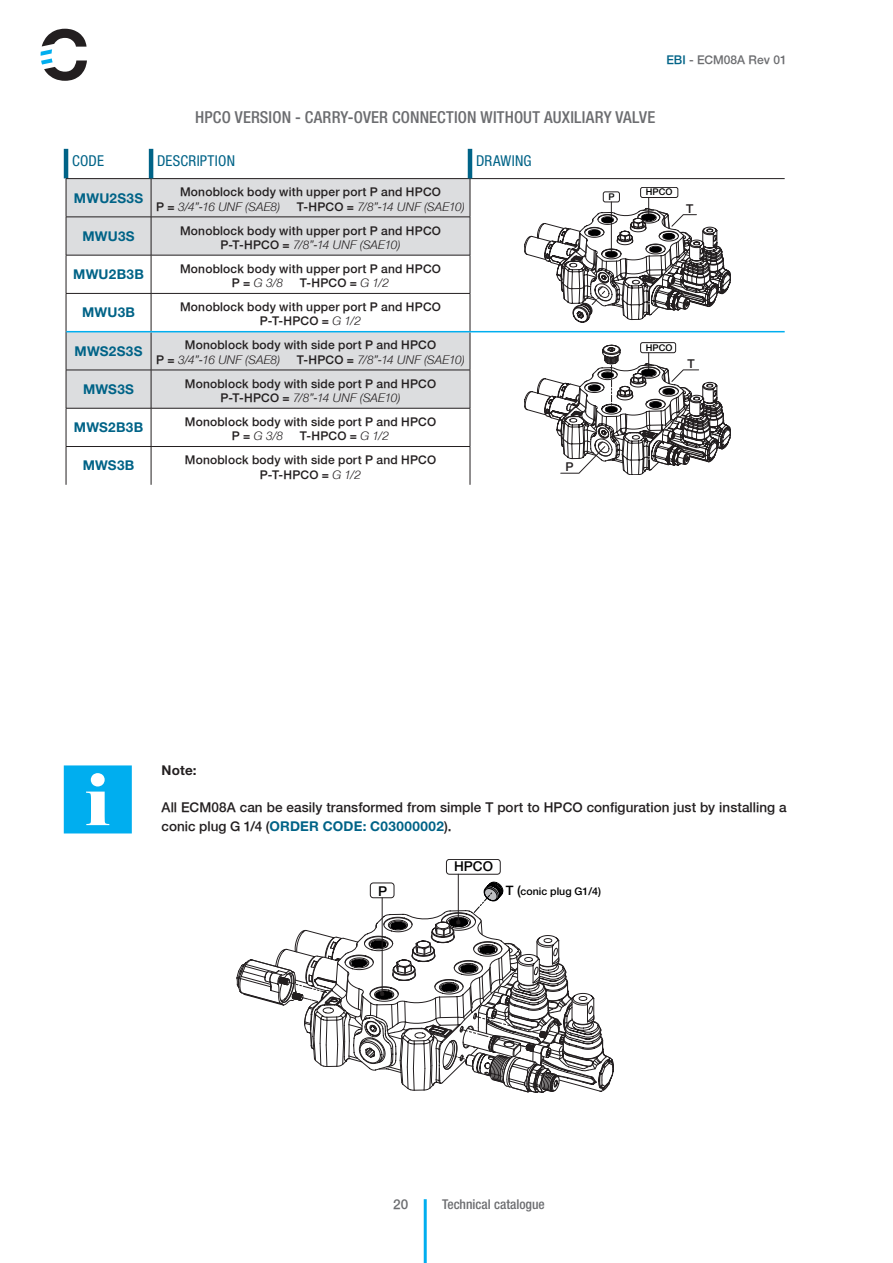
<style>
.page{position:relative;width:893px;height:1263px;background:#fff}
.page>*{position:absolute;margin:0;border:0;box-sizing:border-box;transform-origin:0 0}
.t1{font:500 condensed 16.5px "Helvetica Neue LT Pro";letter-spacing:.01em;color:#6c6d70}
.t2{font:condensed 15px "Helvetica Neue LT Std";letter-spacing:.015em;color:#006387}
.t3{font:500 13.65px "Helvetica Neue";color:#000001}
.t4{font:500 13.5px/19.5px "Helvetica Neue";letter-spacing:.005em;color:#231f20}
.t5{font:700 13.5px "Helvetica Neue LT Std";letter-spacing:.015em;color:#006387}
.t6{font:500 condensed 13.5px "Helvetica Neue LT Pro";color:#6c6d70}
.t7{font:700 13.5px "Helvetica Neue LT Std";color:#231f20}
.t8{font:500 13.5px "Helvetica Neue";color:#6c6d70}
.t9{font:500 12.15px "Helvetica Neue";color:#231f20}
.t10{font:500 12px "Helvetica Neue";letter-spacing:.015em;color:#231f20}
.t11{font:italic 12px "Helvetica Neue";letter-spacing:.005em;color:#231f20}
.t12{font:500 12px "Helvetica Neue";color:#6c6d70}
.t13{font:500 10.65px "Helvetica Neue";color:#000001}
.t14{font:500 9.3px "Helvetica Neue";color:#000001}
.s1{color:#006387}
.s2{font-weight:500;font-style:normal}
.s3{font-weight:400;font-style:italic}
.s4{font-family:"Helvetica Neue LT Std";font-weight:700;color:#006387}
.s5{font-size:13.05px}
</style>
<div class="page">
<hr style="left:424px;top:1199px;width:3px;height:64px;background:#00aeef">
<svg style="left:41px;top:29px;width:46px;height:52px"></svg>
<svg style="left:64px;top:765px;width:68px;height:68px;background:#24b9f1"></svg>
<hr style="left:458px;top:874px;width:1px;height:48px;background:#231f20">
<div style="left:446px;top:859px;width:55px;height:16px;border:1px solid #231f20;border-radius:3px"></div>
<svg style="left:236px;top:881px;width:378px;height:212px"></svg>
<svg style="left:67px;top:179px;width:403px;height:229px;fill:#dcdddf"></svg>
<hr style="left:64px;top:149px;width:4px;height:29px;background:#006387">
<hr style="left:66px;top:179px;width:1px;height:38px;background:#231f20">
<hr style="left:66px;top:217px;width:1px;height:38px;background:#231f20">
<hr style="left:66px;top:255px;width:1px;height:38px;background:#231f20">
<hr style="left:66px;top:294px;width:1px;height:38px;background:#231f20">
<hr style="left:66px;top:332px;width:1px;height:38px;background:#231f20">
<hr style="left:66px;top:370px;width:1px;height:38px;background:#231f20">
<hr style="left:66px;top:408px;width:1px;height:38px;background:#231f20">
<hr style="left:66px;top:447px;width:1px;height:38px;background:#231f20">
<hr style="left:66px;top:178px;width:85px;height:1px;background:#231f20">
<hr style="left:151px;top:178px;width:319px;height:1px;background:#231f20">
<hr style="left:151px;top:179px;width:1px;height:38px;background:#231f20">
<hr style="left:151px;top:217px;width:1px;height:38px;background:#231f20">
<hr style="left:66px;top:293px;width:85px;height:1px;background:#231f20">
<hr style="left:151px;top:293px;width:319px;height:1px;background:#231f20">
<hr style="left:151px;top:332px;width:1px;height:38px;background:#231f20">
<hr style="left:151px;top:370px;width:1px;height:38px;background:#231f20">
<hr style="left:66px;top:446px;width:85px;height:1px;background:#231f20">
<hr style="left:151px;top:446px;width:319px;height:1px;background:#231f20">
<hr style="left:470px;top:178px;width:315px;height:1px;background:#231f20">
<hr style="left:470px;top:179px;width:1px;height:38px;background:#231f20">
<hr style="left:470px;top:217px;width:1px;height:38px;background:#231f20">
<hr style="left:470px;top:332px;width:1px;height:38px;background:#231f20">
<hr style="left:470px;top:370px;width:1px;height:38px;background:#231f20">
<hr style="left:66px;top:217px;width:85px;height:1px;background:#231f20">
<hr style="left:151px;top:217px;width:319px;height:1px;background:#231f20">
<hr style="left:66px;top:255px;width:85px;height:1px;background:#231f20">
<hr style="left:151px;top:255px;width:319px;height:1px;background:#231f20">
<hr style="left:151px;top:255px;width:1px;height:38px;background:#231f20">
<hr style="left:470px;top:255px;width:1px;height:38px;background:#231f20">
<hr style="left:151px;top:294px;width:1px;height:37px;background:#231f20">
<hr style="left:470px;top:294px;width:1px;height:37px;background:#231f20">
<hr style="left:66px;top:370px;width:85px;height:1px;background:#231f20">
<hr style="left:151px;top:370px;width:319px;height:1px;background:#231f20">
<hr style="left:66px;top:408px;width:85px;height:1px;background:#231f20">
<hr style="left:151px;top:408px;width:319px;height:1px;background:#231f20">
<hr style="left:151px;top:408px;width:1px;height:38px;background:#231f20">
<hr style="left:470px;top:408px;width:1px;height:38px;background:#231f20">
<hr style="left:151px;top:447px;width:1px;height:38px;background:#231f20">
<hr style="left:470px;top:447px;width:1px;height:38px;background:#231f20">
<hr style="left:149px;top:149px;width:4px;height:29px;background:#006387">
<hr style="left:468px;top:149px;width:4px;height:29px;background:#006387">
<hr style="left:66px;top:331px;width:85px;height:1px;background:#00aeef">
<hr style="left:151px;top:331px;width:319px;height:1px;background:#00aeef">
<hr style="left:470px;top:331px;width:315px;height:1px;background:#00aeef">
<div style="left:640px;top:187px;width:38px;height:11px;border:1px solid #231f20;border-radius:2px"></div>
<div style="left:603px;top:192px;width:17px;height:10px;border:1px solid #231f20;border-radius:2px"></div>
<svg style="left:524px;top:197px;width:207px;height:126px"></svg>
<div style="left:640px;top:342px;width:36px;height:11px;border:1px solid #231f20;border-radius:2px"></div>
<svg style="left:524px;top:345px;width:207px;height:130px"></svg>
<p class="t12" style="left:666px;top:52px;width:122px"><span class="s1">EBI</span> - ECM08A Rev 01</p>
<p class="t1" style="left:195px;top:107px;width:462px">HPCO VERSION - CARRY-OVER CONNECTION WITHOUT AUXILIARY VALVE</p>
<p class="t2" style="left:72px;top:152px;width:34px">CODE</p>
<p class="t2" style="left:157px;top:152px;width:79px">DESCRIPTION</p>
<p class="t2" style="left:476px;top:152px;width:57px">DRAWING</p>
<p class="t5" style="left:74px;top:189px;width:71px">MWU2S3S</p>
<p class="t10" style="left:180px;top:185px;width:262px">Monoblock body with upper port P and HPCO</p>
<p class="t11" style="left:156px;top:199px;width:126px"><span class="s2">P =</span> 3/4”-16 UNF (SAE8)</p>
<p class="t11" style="left:297px;top:199px;width:169px"><span class="s2">T-HPCO =</span> 7/8”-14 UNF (SAE10)</p>
<p class="t9" style="left:686px;top:201px;width:9px">T</p>
<p class="t14" style="left:646px;top:187px;width:28px">HPCO</p>
<p class="t14" style="left:608px;top:192px;width:8px">P</p>
<p class="t5" style="left:82px;top:228px;width:54px">MWU3S</p>
<p class="t10" style="left:180px;top:223px;width:262px">Monoblock body with upper port P and HPCO</p>
<p class="t11" style="left:221px;top:237px;width:181px"><span class="s2">P-T-HPCO =</span> 7/8”-14 UNF (SAE10)</p>
<p class="t5" style="left:73px;top:266px;width:72px">MWU2B3B</p>
<p class="t10" style="left:180px;top:261px;width:262px">Monoblock body with upper port P and HPCO</p>
<p class="t11" style="left:232px;top:276px;width:53px"><span class="s2">P =</span> G 3/8</p>
<p class="t10" style="left:300px;top:276px;width:91px">T-HPCO = <span class="s3">G 1/2</span></p>
<p class="t5" style="left:82px;top:304px;width:54px">MWU3B</p>
<p class="t10" style="left:180px;top:300px;width:262px">Monoblock body with upper port P and HPCO</p>
<p class="t10" style="left:260px;top:314px;width:103px">P-T-HPCO = <span class="s3">G 1/2</span></p>
<p class="t5" style="left:75px;top:342px;width:69px">MWS2S3S</p>
<p class="t10" style="left:185px;top:338px;width:253px">Monoblock body with side port P and HPCO</p>
<p class="t11" style="left:156px;top:352px;width:126px"><span class="s2">P =</span> 3/4”-16 UNF (SAE8)</p>
<p class="t11" style="left:297px;top:352px;width:169px"><span class="s2">T-HPCO =</span> 7/8”-14 UNF (SAE10)</p>
<p class="t9" style="left:687px;top:356px;width:9px">T</p>
<p class="t14" style="left:646px;top:342px;width:28px">HPCO</p>
<p class="t5" style="left:83px;top:381px;width:53px">MWS3S</p>
<p class="t10" style="left:185px;top:376px;width:253px">Monoblock body with side port P and HPCO</p>
<p class="t11" style="left:221px;top:391px;width:181px"><span class="s2">P-T-HPCO =</span> 7/8”-14 UNF (SAE10)</p>
<p class="t5" style="left:74px;top:419px;width:71px">MWS2B3B</p>
<p class="t10" style="left:185px;top:414px;width:253px">Monoblock body with side port P and HPCO</p>
<p class="t11" style="left:232px;top:429px;width:53px"><span class="s2">P =</span> G 3/8</p>
<p class="t10" style="left:300px;top:429px;width:91px">T-HPCO = <span class="s3">G 1/2</span></p>
<p class="t5" style="left:83px;top:457px;width:53px">MWS3B</p>
<p class="t10" style="left:185px;top:453px;width:253px">Monoblock body with side port P and HPCO</p>
<p class="t10" style="left:260px;top:467px;width:103px">P-T-HPCO = <span class="s3">G 1/2</span></p>
<p class="t9" style="left:565px;top:460px;width:10px">P</p>
<p class="t7" style="left:162px;top:762px;width:37px">Note:</p>
<p class="t4" style="left:162px;top:797px;width:627px">All ECM08A can be easily transformed from simple T port to HPCO configuration just by installing a conic plug G 1/4 (<span class="s4">ORDER CODE: C03000002</span>).</p>
<p class="t3" style="left:378px;top:883px;width:11px">P</p>
<p class="t3" style="left:454px;top:858px;width:41px">HPCO</p>
<p class="t13" style="left:506px;top:885px;width:97px"><span class="s5">T (</span>conic plug G1/4)</p>
<p class="t8" style="left:393px;top:1196px;width:17px">20</p>
<p class="t6" style="left:442px;top:1196px;width:104px">Technical catalogue</p>
</div>
